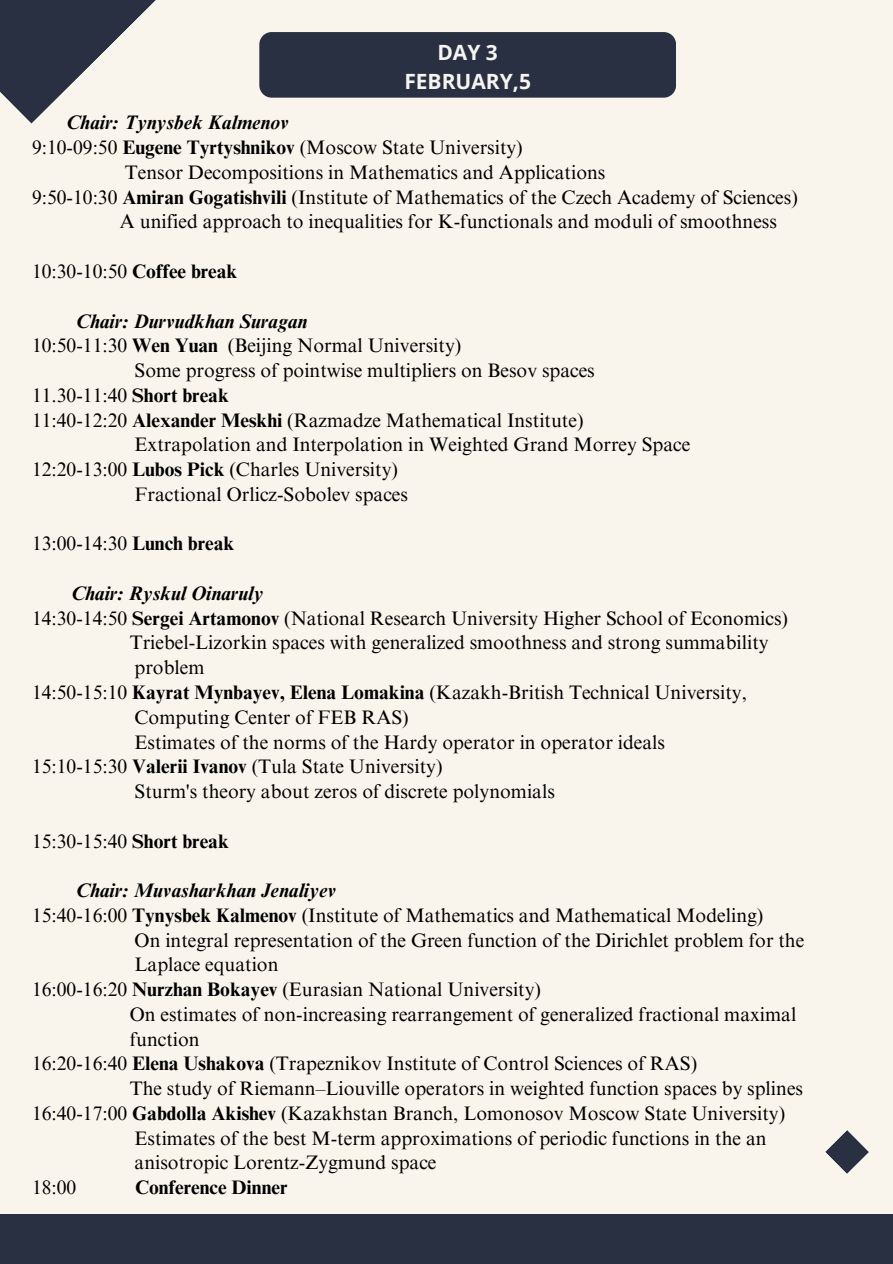
<style>
.page{position:relative;width:893px;height:1264px;background:#fff}
.page>*{position:absolute;margin:0;border:0;box-sizing:border-box;transform-origin:0 0}
.t1{font:700 21px/29.2px "Open Sans";color:#f6f4f1;text-align:center}
.t2{font:19.5px "Times NRMT Pro";color:#000}
.t3{font:italic 700 19.5px "Times NRMT Pro";color:#000}
.t4{font:700 19.5px "Times NRMT Pro";color:#000}
.s1{font-weight:700}
</style>
<div class="page">
<div style="left:0;top:0;width:892px;height:1263px;background:#f9f5ec"></div>
<svg style="left:0;top:0;width:156px;height:124px"></svg>
<div style="left:0;top:1213px;width:892px;height:50px;background:#293041"></div>
<svg style="left:825px;top:1130px;width:44px;height:44px"></svg>
<div style="left:259px;top:32px;width:417px;height:66px;background:#293041;border-radius:12px"></div>
<h1 class="t1" style="left:404px;top:37px;width:128px">DAY 3<br>FEBRUARY,5</h1>
<p class="t3" style="left:66px;top:115px;width:224px">Chair: Tynysbek Kalmenov</p>
<p class="t2" style="left:32px;top:140px;width:492px">9:10-09:50 <span class="s1">Eugene Tyrtyshnikov</span> (Moscow State University)</p>
<p class="t2" style="left:125px;top:165px;width:482px">Tensor Decompositions in Mathematics and Applications</p>
<p class="t2" style="left:32px;top:190px;width:767px">9:50-10:30 <span class="s1">Amiran Gogatishvili</span> (Institute of Mathematics of the Czech Academy of Sciences)</p>
<p class="t2" style="left:120px;top:214px;width:658px">A unified approach to inequalities for K-functionals and moduli of smoothness</p>
<p class="t2" style="left:32px;top:264px;width:207px">10:30-10:50 <span class="s1">Coffee break</span></p>
<p class="t3" style="left:76px;top:313px;width:233px">Chair: Durvudkhan Suragan</p>
<p class="t2" style="left:32px;top:338px;width:431px">10:50-11:30 <span class="s1">Wen Yuan</span> (Beijing Normal University)</p>
<p class="t2" style="left:135px;top:363px;width:461px">Some progress of pointwise multipliers on Besov spaces</p>
<p class="t2" style="left:32px;top:388px;width:198px">11.30-11:40 <span class="s1">Short break</span></p>
<p class="t2" style="left:32px;top:412px;width:553px">11:40-12:20 <span class="s1">Alexander Meskhi</span> (Razmadze Mathematical Institute)</p>
<p class="t2" style="left:135px;top:437px;width:557px">Extrapolation and Interpolation in Weighted Grand Morrey Space</p>
<p class="t2" style="left:32px;top:462px;width:367px">12:20-13:00 <span class="s1">Lubos Pick</span> (Charles University)</p>
<p class="t2" style="left:135px;top:487px;width:275px">Fractional Orlicz-Sobolev spaces</p>
<p class="t2" style="left:32px;top:536px;width:204px">13:00-14:30 <span class="s1">Lunch break</span></p>
<p class="t3" style="left:71px;top:586px;width:194px">Chair: Ryskul Oinaruly</p>
<p class="t2" style="left:32px;top:610px;width:757px">14:30-14:50 <span class="s1">Sergei Artamonov</span> (National Research University Higher School of Economics)</p>
<p class="t2" style="left:130px;top:635px;width:640px">Triebel-Lizorkin spaces with generalized smoothness and strong summability</p>
<p class="t2" style="left:135px;top:660px;width:71px">problem</p>
<p class="t2" style="left:32px;top:685px;width:716px">14:50-15:10 <span class="s1">Kayrat Mynbayev, Elena Lomakina</span> (Kazakh-British Technical University,</p>
<p class="t2" style="left:135px;top:709px;width:276px">Computing Center of FEB RAS)</p>
<p class="t2" style="left:135px;top:734px;width:532px">Estimates of the norms of the Hardy operator in operator ideals</p>
<p class="t2" style="left:32px;top:759px;width:412px">15:10-15:30 <span class="s1">Valerii Ivanov</span> (Tula State University)</p>
<p class="t2" style="left:135px;top:784px;width:422px">Sturm's theory about zeros of discrete polynomials</p>
<p class="t2" style="left:32px;top:833px;width:198px">15:30-15:40 <span class="s1">Short break</span></p>
<p class="t3" style="left:76px;top:883px;width:262px">Chair: Muvasharkhan Jenaliyev</p>
<p class="t2" style="left:32px;top:907px;width:732px">15:40-16:00 <span class="s1">Tynysbek Kalmenov</span> (Institute of Mathematics and Mathematical Modeling)</p>
<p class="t2" style="left:135px;top:932px;width:671px">On integral representation of the Green function of the Dirichlet problem for the</p>
<p class="t2" style="left:135px;top:957px;width:145px">Laplace equation</p>
<p class="t2" style="left:32px;top:982px;width:510px">16:00-16:20 <span class="s1">Nurzhan Bokayev</span> (Eurasian National University)</p>
<p class="t2" style="left:130px;top:1006px;width:668px">On estimates of non-increasing rearrangement of generalized fractional maximal</p>
<p class="t2" style="left:130px;top:1031px;width:71px">function</p>
<p class="t2" style="left:32px;top:1056px;width:666px">16:20-16:40 <span class="s1">Elena Ushakova</span> (Trapeznikov Institute of Control Sciences of RAS)</p>
<p class="t2" style="left:130px;top:1081px;width:674px">The study of Riemann–Liouville operators in weighted function spaces by splines</p>
<p class="t2" style="left:32px;top:1105px;width:754px">16:40-17:00 <span class="s1">Gabdolla Akishev</span> (Kazakhstan Branch, Lomonosov Moscow State University)</p>
<p class="t2" style="left:135px;top:1130px;width:633px">Estimates of the best M-term approximations of periodic functions in the an</p>
<p class="t2" style="left:135px;top:1155px;width:303px">anisotropic Lorentz-Zygmund space</p>
<p class="t2" style="left:32px;top:1180px;width:46px">18:00</p>
<p class="t4" style="left:135px;top:1180px;width:154px">Conference Dinner</p>
</div>
